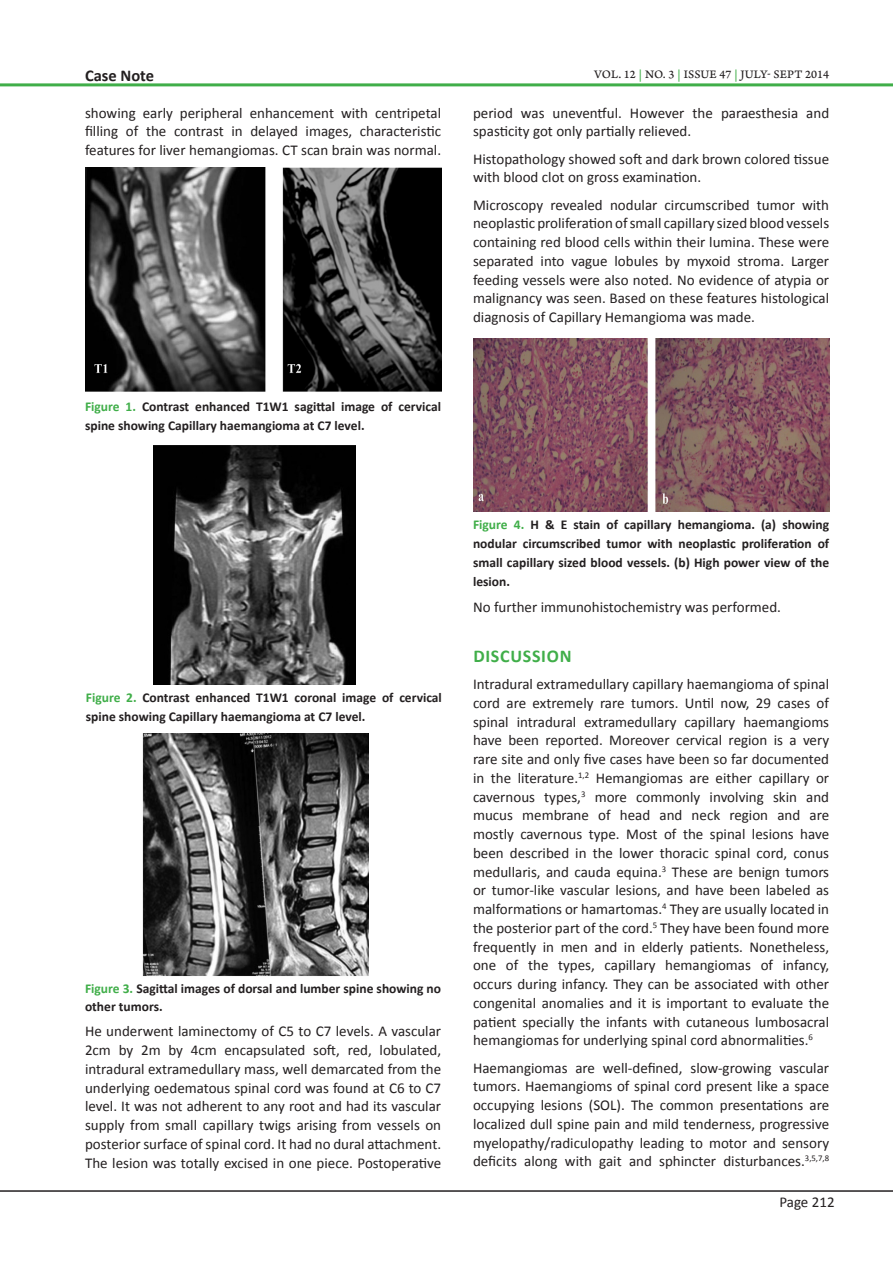
<style>
.page{position:relative;width:893px;height:1263px;background:#fff}
.page>*{position:absolute;margin:0;border:0;box-sizing:border-box;transform-origin:0 0}
.Heading_2_-_Sub_head{font:700 18px "Calibri";letter-spacing:.04em;color:#40ae49}
.Abstract_Words{font:700 16.5px "Calibri";color:#231f20}
.Normal_Text{font:15px/18.8px "Calibri";color:#231f20;text-align:justify}
.Table_Figure_Legend{font:700 13.5px/18.8px "Calibri";color:#231f20}
.Heading_2_-_Sub_head-2{font:12px "Arno Pro Caption";letter-spacing:.005em;color:#231f20}
.s1{color:#40ae49}
</style>
<div class="page">
<hr style="left:0;top:1190px;width:893px;height:2px;background:#231f20">
<hr style="left:0;top:83px;width:893px;height:3px;background:#40ae49">
<img style="left:85px;top:167px;width:356px;height:225px">
<img style="left:153px;top:445px;width:202px;height:240px">
<img style="left:142px;top:733px;width:227px;height:243px">
<img style="left:473px;top:339px;width:356px;height:173px">
<p class="Abstract_Words" style="left:85px;top:65px;width:71px">Case Note</p>
<p class="Normal_Text" style="left:85px;top:103px;width:358px">showing early peripheral enhancement with centripetal filling of the contrast in delayed images, characteristic features for liver hemangiomas. CT scan brain was normal.</p>
<p class="Table_Figure_Legend" style="left:85px;top:397px;width:358px"><span class="s1">Figure 1.</span> Contrast enhanced T1W1 sagittal image of cervical spine showing Capillary haemangioma at C7 level.</p>
<p class="Heading_2_-_Sub_head-2" style="left:594px;top:67px;width:237px">VOL. 12 <span class="s1">|</span> NO. 3 <span class="s1">|</span> ISSUE 47 <span class="s1">|</span> JULY- SEPT 2014</p>
<p class="Normal_Text" style="left:473px;top:103px;width:358px">period was uneventful. However the paraesthesia and spasticity got only partially relieved.</p>
<p class="Normal_Text" style="left:473px;top:149px;width:358px">Histopathology showed soft and dark brown colored tissue with blood clot on gross examination.</p>
<p class="Normal_Text" style="left:473px;top:195px;width:358px">Microscopy revealed nodular circumscribed tumor with neoplastic proliferation of small capillary sized blood vessels containing red blood cells within their lumina. These were separated into vague lobules by myxoid stroma. Larger feeding vessels were also noted. No evidence of atypia or malignancy was seen. Based on these features histological diagnosis of Capillary Hemangioma was made.</p>
<p class="Table_Figure_Legend" style="left:86px;top:688px;width:358px"><span class="s1">Figure 2.</span> Contrast enhanced T1W1 coronal image of cervical spine showing Capillary haemangioma at C7 level.</p>
<p class="Table_Figure_Legend" style="left:85px;top:979px;width:358px"><span class="s1">Figure 3.</span> Sagittal images of dorsal and lumber spine showing no other tumors.</p>
<p class="Normal_Text" style="left:85px;top:1022px;width:358px">He underwent laminectomy of C5 to C7 levels. A vascular 2cm by 2m by 4cm encapsulated soft, red, lobulated, intradural extramedullary mass, well demarcated from the underlying oedematous spinal cord was found at C6 to C7 level. It was not adherent to any root and had its vascular supply from small capillary twigs arising from vessels on posterior surface of spinal cord. It had no dural attachment.<br>The lesion was totally excised in one piece. Postoperative</p>
<p class="Table_Figure_Legend" style="left:473px;top:516px;width:358px;text-align:justify"><span class="s1">Figure 4.</span> H &amp; E stain of capillary hemangioma. (a) showing nodular circumscribed tumor with neoplastic proliferation of small capillary sized blood vessels. (b) High power view of the lesion.</p>
<p class="Normal_Text" style="left:473px;top:598px;width:309px">No further immunohistochemistry was performed.</p>
<p class="Heading_2_-_Sub_head" style="left:473px;top:644px;width:100px">DISCUSSION</p>
<p class="Normal_Text" style="left:473px;top:675px;width:358px">Intradural extramedullary capillary haemangioma of spinal cord are extremely rare tumors. Until now, 29 cases of spinal intradural extramedullary capillary haemangioms have been reported. Moreover cervical region is a very rare site and only five cases have been so far documented in the literature.<sup>1,2</sup> Hemangiomas are either capillary or cavernous types,<sup>3</sup> more commonly involving skin and mucus membrane of head and neck region and are mostly cavernous type. Most of the spinal lesions have been described in the lower thoracic spinal cord, conus medullaris, and cauda equina.<sup>3</sup> These are benign tumors or tumor-like vascular lesions, and have been labeled as malformations or hamartomas.<sup>4</sup> They are usually located in the posterior part of the cord.<sup>5</sup> They have been found more frequently in men and in elderly patients. Nonetheless, one of the types, capillary hemangiomas of infancy, occurs during infancy. They can be associated with other congenital anomalies and it is important to evaluate the patient specially the infants with cutaneous lumbosacral hemangiomas for underlying spinal cord abnormalities.<sup>6</sup></p>
<p class="Normal_Text" style="left:473px;top:1058px;width:358px">Haemangiomas are well-defined, slow-growing vascular tumors. Haemangioms of spinal cord present like a space occupying lesions (SOL). The common presentations are localized dull spine pain and mild tenderness, progressive myelopathy/radiculopathy leading to motor and sensory deficits along with gait and sphincter disturbances.<sup>3,5,7,8</sup></p>
<p class="Normal_Text" style="left:779px;top:1193px;width:57px">Page 212</p>
</div>
